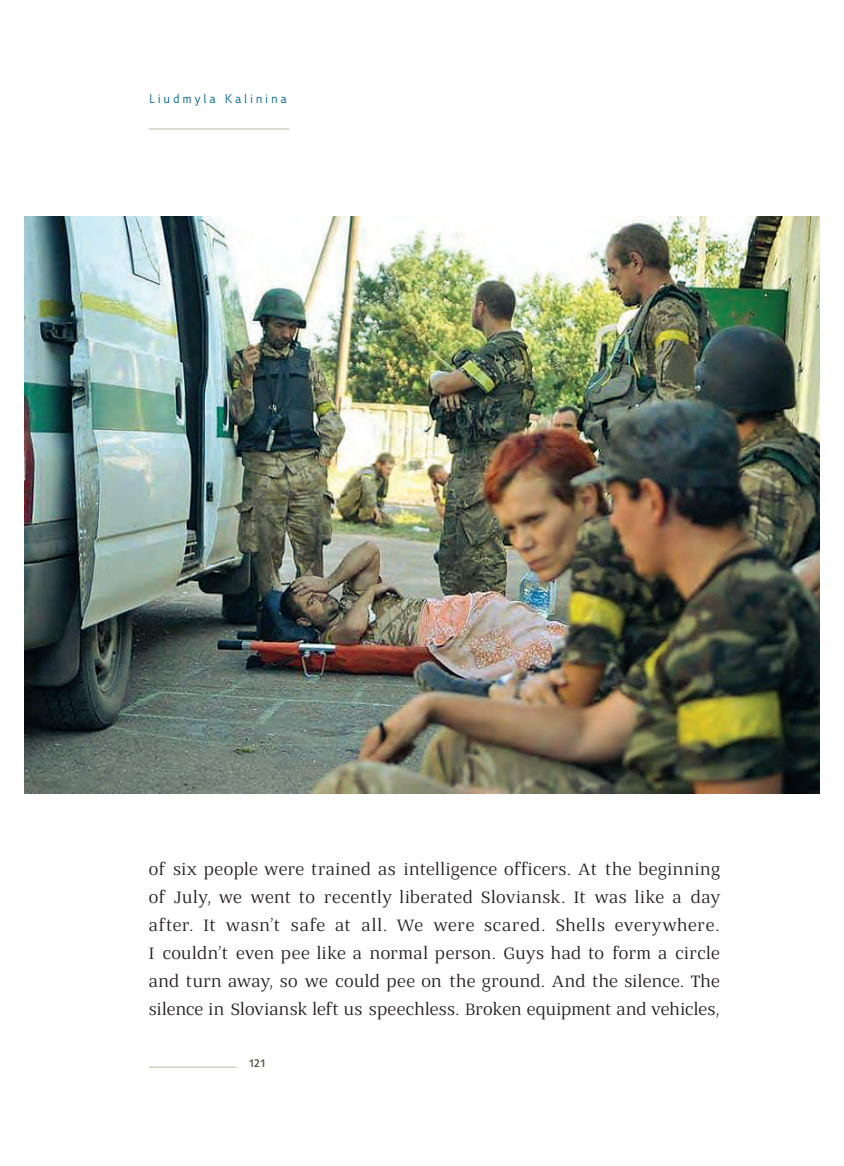
<style>
.page{position:relative;width:844px;height:1166px;background:#fff}
.page>*{position:absolute;margin:0;border:0;box-sizing:border-box;transform-origin:0 0}
.TEXT{font:17.5px/28px "Bandera Text Cyr";letter-spacing:.015em;color:#231f20;text-align:justify}
.TEXT-2{font:300 12.25px "Zion Train Cyr";letter-spacing:.22em;color:#006285}
.t1{font:600 10.5px "Zion Train Cyr";color:#515347}
</style>
<div class="page">
<hr style="left:149px;top:1067px;width:87px;height:1px;background:#bab9a0">
<img style="left:25px;top:217px;width:794px;height:577px">
<hr style="left:149px;top:129px;width:140px;height:1px;background:#bab9a0">
<p class="TEXT-2" style="left:149px;top:92px;width:139px">Liudmyla Kalinina</p>
<p class="TEXT" style="left:149px;top:856px;width:572px">of six people were trained as intelligence officers. At the beginning of July, we went to recently liberated Sloviansk. It was like a day after. It wasn’t safe at all. We were scared. Shells everywhere.<br>I couldn’t even pee like a normal person. Guys had to form a circle and turn away, so we could pee on the ground. And the silence. The silence in Sloviansk left us speechless. Broken equipment and vehicles,</p>
<p class="t1" style="left:249px;top:1057px;width:18px">121</p>
</div>
